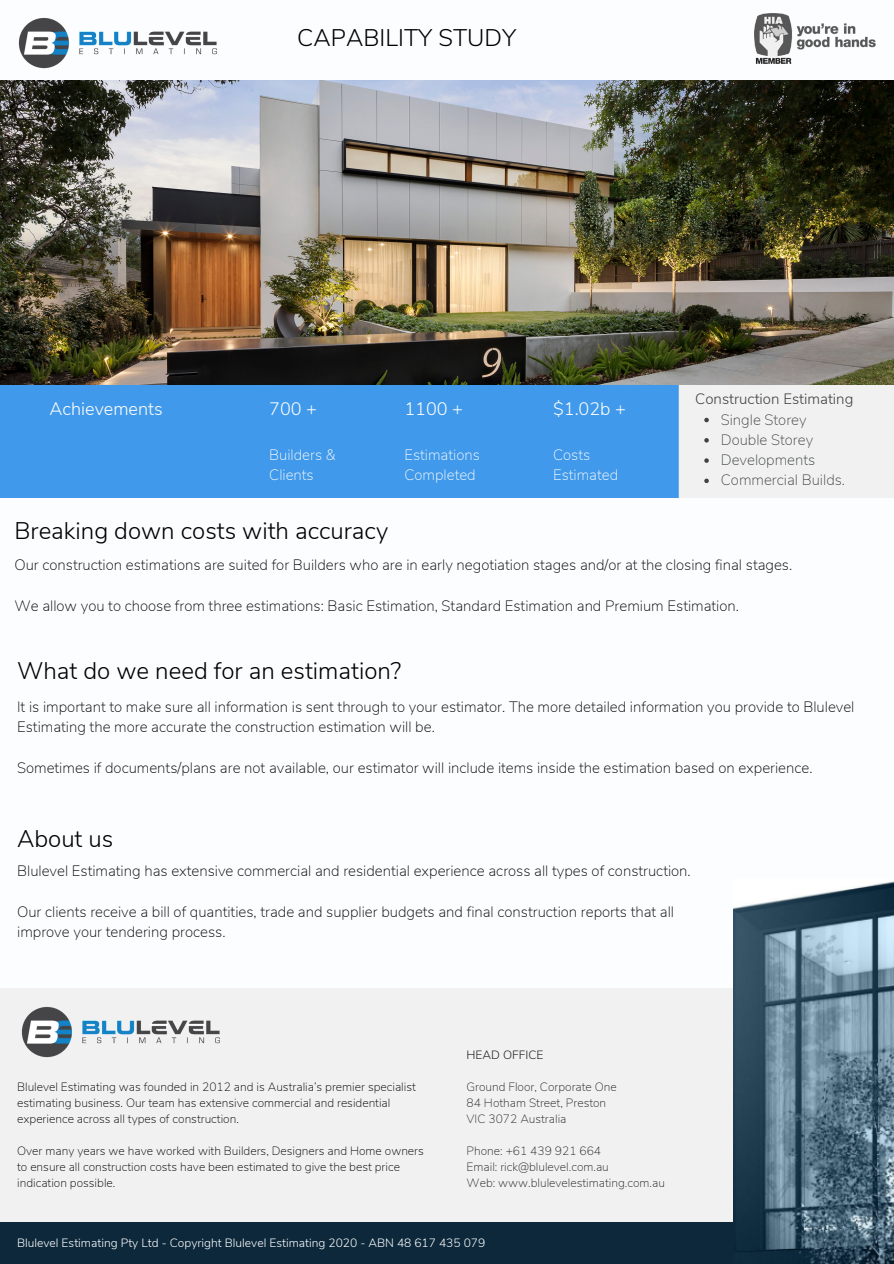
<style>
.page{position:relative;width:894px;height:1264px;background:#fff}
.page>*{position:absolute;margin:0;border:0;box-sizing:border-box;transform-origin:0 0}
.t1{font:300 24px "Nunito Sans";color:#000}
.t2{font:300 18px "Nunito Sans";color:#fcfdfe}
.t3{font:200 15px/20.2px "Nunito Sans";color:#000}
.t4{font:200 15px/20.2px "Nunito Sans";color:#fcfdfe}
.t5{font:300 15px "Nunito Sans";color:#000}
.t6{font:200 12px/16px "Nunito Sans";color:#000}
.t7{font:200 12px/16px "Nunito Sans";color:#222}
.t8{font:300 12px "Nunito Sans";color:#fcfdfe}
.t9{font:300 12px "Nunito Sans";color:#222}
</style>
<div class="page">
<img style="left:733px;top:881px;width:160px;height:382px">
<div style="left:0;top:988px;width:732px;height:234px;background:#f1f1f2"></div>
<img style="left:18px;top:17px;width:199px;height:52px">
<img style="left:754px;top:13px;width:121px;height:51px">
<img style="left:0;top:81px;width:893px;height:304px">
<div style="left:0;top:385px;width:678px;height:113px;background:#4099ea"></div>
<img style="left:21px;top:1007px;width:199px;height:51px">
<div style="left:0;top:1222px;width:733px;height:41px;background:#0c283a"></div>
<div style="left:678px;top:385px;width:215px;height:113px;background:#f1f1f2"></div>
<h1 class="t1" style="left:297px;top:21px;width:220px">CAPABILITY STUDY</h1>
<p class="t2" style="left:50px;top:396px;width:115px">Achievements</p>
<p class="t2" style="left:269px;top:396px;width:49px">700 +</p>
<p class="t2" style="left:404px;top:396px;width:60px">1100 +</p>
<p class="t2" style="left:553px;top:396px;width:74px">$1.02b +</p>
<p class="t4" style="left:269px;top:445px;width:68px">Builders &amp;<br>Clients</p>
<p class="t4" style="left:404px;top:445px;width:77px">Estimations<br>Completed</p>
<p class="t4" style="left:553px;top:445px;width:67px">Costs<br>Estimated</p>
<p class="t5" style="left:695px;top:389px;width:159px">Construction Estimating</p>
<p class="t3" style="left:720px;top:409px;width:126px">Single Storey<br>Double Storey<br>Developments<br>Commercial Builds.</p>
<h1 class="t1" style="left:14px;top:515px;width:375px">Breaking down costs with accuracy</h1>
<p class="t3" style="left:14px;top:555px;width:779px">Our construction estimations are suited for Builders who are in early negotiation stages and/or at the closing final stages.</p>
<p class="t3" style="left:14px;top:596px;width:726px">We allow you to choose from three estimations: Basic Estimation, Standard Estimation and Premium Estimation.</p>
<h1 class="t1" style="left:17px;top:654px;width:385px">What do we need for an estimation?</h1>
<p class="t3" style="left:17px;top:697px;width:838px">It is important to make sure all information is sent through to your estimator. The more detailed information you provide to Blulevel<br>Estimating the more accurate the construction estimation will be.</p>
<p class="t3" style="left:17px;top:758px;width:796px">Sometimes if documents/plans are not available, our estimator will include items inside the estimation based on experience.</p>
<h1 class="t1" style="left:17px;top:822px;width:98px">About us</h1>
<p class="t3" style="left:17px;top:861px;width:675px">Blulevel Estimating has extensive commercial and residential experience across all types of construction.</p>
<p class="t3" style="left:17px;top:901px;width:658px">Our clients receive a bill of quantities, trade and supplier budgets and final construction reports that all improve your tendering process.</p>
<p class="t6" style="left:17px;top:1078px;width:400px">Blulevel Estimating was founded in 2012 and is Australia’s premier specialist estimating business. Our team has extensive commercial and residential experience across all types of construction.</p>
<p class="t6" style="left:17px;top:1142px;width:408px">Over many years we have worked with Builders, Designers and Home owners to ensure all construction costs have been estimated to give the best price indication possible.</p>
<p class="t9" style="left:466px;top:1046px;width:78px">HEAD OFFICE</p>
<p class="t7" style="left:466px;top:1078px;width:152px">Ground Floor, Corporate One<br>84 Hotham Street, Preston<br>VIC 3072 Australia</p>
<p class="t7" style="left:466px;top:1142px;width:200px">Phone: +61 439 921 664<br>Email: rick@blulevel.com.au<br>Web: www.blulevelestimating.com.au</p>
<p class="t8" style="left:17px;top:1234px;width:469px">Blulevel Estimating Pty Ltd - Copyright Blulevel Estimating 2020 - ABN 48 617 435 079</p>
</div>
